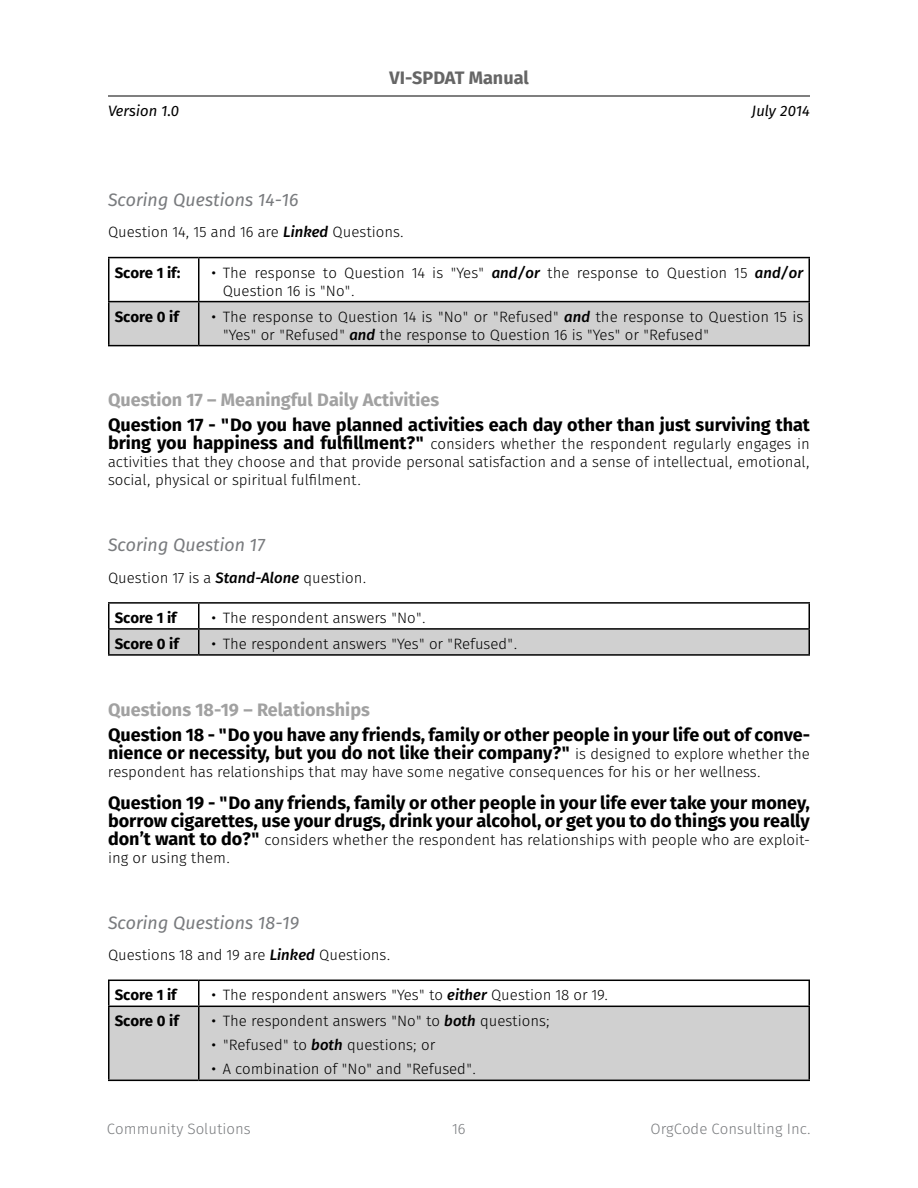
<style>
.page{position:relative;width:918px;height:1188px;background:#fff}
.page>*{position:absolute;margin:0;border:0;box-sizing:border-box;transform-origin:0 0}
.t1{font:700 18px/18px "Fira Sans OT";color:#000}
.t2{font:700 18px "Fira Sans OT";color:#a1a1a1}
.t3{font:italic 18px "Fira Sans OT";color:#797b7e}
.t4{font:700 18px "Fira Sans OT";color:#666}
.t5{font:15px/18px "Fira Sans OT Light";color:#000}
.t6{font:700 15px "Fira Sans OT";color:#000}
.t7{font:15px "Fira Sans OT Light";color:#797b7e}
.t8{font:italic 15px "Fira Sans OT";color:#000}
.s1{font-family:"Fira Sans OT Medium";font-style:italic}
.s2{font-family:"Fira Sans OT";font-weight:700;font-size:18px}
.s3{font-family:"Fira Sans OT Light";font-weight:400;font-size:15px}
</style>
<div class="page">
<hr style="left:108px;top:96px;width:702px;height:1px;background:#000">
<div style="left:110px;top:302px;width:698px;height:43px;background:#d0d0d0"></div>
<hr style="left:108px;top:257px;width:91px;height:1px;background:#000">
<hr style="left:108px;top:258px;width:2px;height:43px;background:#000">
<hr style="left:199px;top:257px;width:611px;height:1px;background:#000">
<hr style="left:198px;top:258px;width:2px;height:43px;background:#000">
<hr style="left:808px;top:258px;width:2px;height:43px;background:#000">
<hr style="left:108px;top:301px;width:91px;height:1px;background:#000">
<hr style="left:108px;top:302px;width:2px;height:43px;background:#000">
<hr style="left:199px;top:301px;width:611px;height:1px;background:#000">
<hr style="left:198px;top:302px;width:2px;height:43px;background:#000">
<hr style="left:808px;top:302px;width:2px;height:43px;background:#000">
<hr style="left:108px;top:345px;width:91px;height:1px;background:#000">
<hr style="left:199px;top:345px;width:611px;height:1px;background:#000">
<hr style="left:108px;top:602px;width:91px;height:2px;background:#000">
<hr style="left:108px;top:604px;width:2px;height:24px;background:#000">
<hr style="left:199px;top:602px;width:611px;height:2px;background:#000">
<hr style="left:108px;top:628px;width:91px;height:2px;background:#000">
<hr style="left:108px;top:630px;width:2px;height:24px;background:#000">
<svg style="left:109px;top:604px;width:701px;height:50px"></svg>
<hr style="left:108px;top:654px;width:91px;height:2px;background:#000">
<hr style="left:199px;top:654px;width:611px;height:2px;background:#000">
<div style="left:110px;top:1007px;width:699px;height:73px;background:#d0d0d0"></div>
<hr style="left:108px;top:980px;width:91px;height:1px;background:#000">
<hr style="left:108px;top:981px;width:2px;height:25px;background:#000">
<hr style="left:199px;top:980px;width:611px;height:1px;background:#000">
<hr style="left:198px;top:981px;width:2px;height:25px;background:#000">
<svg style="left:809px;top:981px;width:1px;height:25px"></svg>
<hr style="left:108px;top:1006px;width:91px;height:1px;background:#000">
<hr style="left:108px;top:1007px;width:2px;height:73px;background:#000">
<hr style="left:199px;top:1006px;width:611px;height:1px;background:#000">
<hr style="left:198px;top:1007px;width:2px;height:73px;background:#000">
<hr style="left:809px;top:1007px;width:1px;height:73px;background:#000">
<hr style="left:108px;top:1080px;width:91px;height:1px;background:#000">
<hr style="left:199px;top:1080px;width:611px;height:1px;background:#000">
<p class="t4" style="left:389px;top:65px;width:141px">VI-SPDAT Manual</p>
<p class="t8" style="left:108px;top:100px;width:73px">Version 1.0</p>
<p class="t8" style="left:752px;top:100px;width:60px">July 2014</p>
<p class="t3" style="left:108px;top:187px;width:192px">Scoring Questions 14-16</p>
<p class="t5" style="left:108px;top:224px;width:298px">Question 14, 15 and 16 are <span class="s1">Linked</span> Questions.</p>
<p class="t6" style="left:115px;top:262px;width:67px">Score 1 if:</p>
<p class="t5" style="left:223px;top:264px;width:582px;text-indent:-12px">• The response to Question 14 is "Yes" <span class="s1">and/or</span> the response to Question 15 <span class="s1">and/or<br></span>Question 16 is "No".</p>
<p class="t6" style="left:115px;top:306px;width:66px">Score 0 if</p>
<p class="t5" style="left:223px;top:309px;width:582px;text-indent:-12px">• The response to Question 14 is "No" or "Refused" <span class="s1">and</span> the response to Question 15 is "Yes" or "Refused" <span class="s1">and</span> the response to Question 16 is "Yes" or "Refused"</p>
<p class="t2" style="left:108px;top:387px;width:333px">Question 17 – Meaningful Daily Activities</p>
<p class="t1" style="left:108px;top:417px;width:703px">Question 17 - "Do you have planned activities each day other than just surviving that</p>
<p class="t5" style="left:108px;top:436px;width:704px;text-align:justify"><span class="s2">bring you happiness and fulfillment?"</span> considers whether the respondent regularly engages in activities that they choose and that provide personal satisfaction and a sense of intellectual, emotional, social, physical or spiritual fulfilment.</p>
<p class="t3" style="left:108px;top:532px;width:159px">Scoring Question 17</p>
<p class="t5" style="left:108px;top:570px;width:260px">Question 17 is a <span class="s1">Stand-Alone</span> question.</p>
<p class="t6" style="left:115px;top:607px;width:63px">Score 1 if</p>
<p class="t5" style="left:211px;top:610px;width:217px">• The respondent answers "No".</p>
<p class="t6" style="left:115px;top:633px;width:66px">Score 0 if</p>
<p class="t5" style="left:211px;top:636px;width:308px">• The respondent answers "Yes" or "Refused".</p>
<p class="t2" style="left:108px;top:697px;width:263px">Questions 18-19 – Relationships</p>
<p class="t1" style="left:108px;top:727px;width:704px">Question 18 - "Do you have any friends, family or other people in your life out of conve&shy;nience or necessity, but you do not like their company?" <span class="s3">is designed to explore whether the</span></p>
<p class="t5" style="left:108px;top:764px;width:654px">respondent has relationships that may have some negative consequences for his or her wellness.</p>
<p class="t1" style="left:108px;top:795px;width:703px">Question 19 - "Do any friends, family or other people in your life ever take your money, borrow cigarettes, use your drugs, drink your alcohol, or get you to do things you really</p>
<p class="t5" style="left:108px;top:831px;width:704px"><span class="s2">don’t want to do?"</span> considers whether the respondent has relationships with people who are exploit&shy;ing or using them.</p>
<p class="t3" style="left:108px;top:910px;width:193px">Scoring Questions 18-19</p>
<p class="t5" style="left:108px;top:947px;width:284px">Questions 18 and 19 are <span class="s1">Linked</span> Questions.</p>
<p class="t6" style="left:115px;top:985px;width:63px">Score 1 if</p>
<p class="t5" style="left:211px;top:987px;width:399px">• The respondent answers "Yes" to <span class="s1">either</span> Question 18 or 19.</p>
<p class="t6" style="left:115px;top:1011px;width:66px">Score 0 if</p>
<p class="t5" style="left:211px;top:1013px;width:341px">• The respondent answers "No" to <span class="s1">both</span> questions;</p>
<p class="t5" style="left:211px;top:1037px;width:226px">• "Refused" to <span class="s1">both</span> questions; or</p>
<p class="t5" style="left:211px;top:1061px;width:267px">• A combination of "No" and "Refused".</p>
<p class="t7" style="left:107px;top:1118px;width:145px">Community Solutions</p>
<p class="t7" style="left:452px;top:1118px;width:15px">16</p>
<p class="t7" style="left:650px;top:1118px;width:162px">OrgCode Consulting Inc.</p>
</div>
